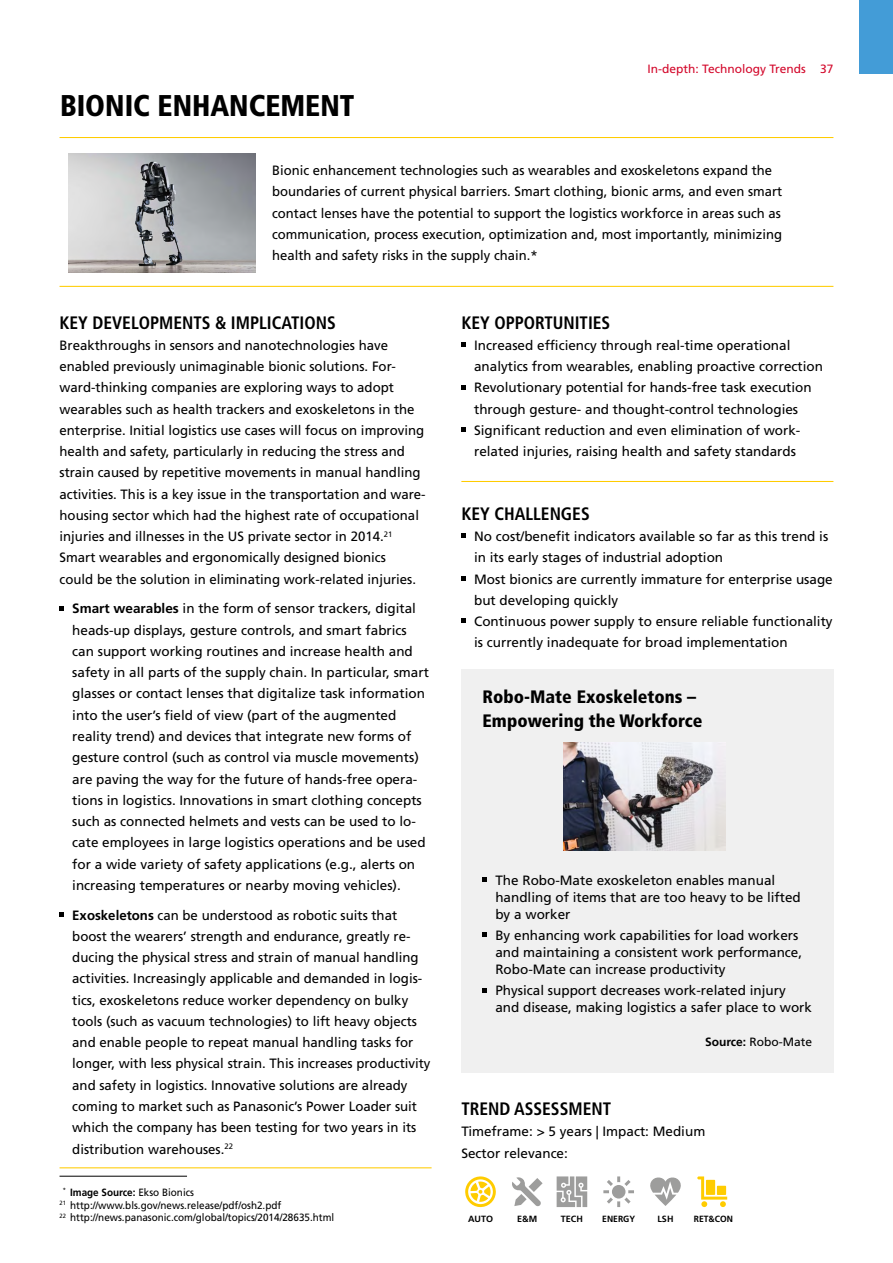
<style>
.page{position:relative;width:893px;height:1263px;background:#fff}
.page>*{position:absolute;margin:0;border:0;box-sizing:border-box;transform-origin:0 0}
.t1{font:900 condensed 30px "Frutiger LT Std";color:#000}
.t2{font:700 condensed 18px "Frutiger LT Std";color:#000}
.t3{font:900 condensed 18px/24px "Frutiger LT Std";color:#000}
.t4{font:13.5px/21.3px "Frutiger LT Std";color:#000}
.t5{font:12px "Frutiger LT Std";color:#d3072a}
.t6{font:12px "Frutiger LT Std";color:#000}
.t7{font:10.5px/12.8px "Frutiger LT Std";color:#000;scale:.94 1}
.t8{font:700 9px "Frutiger LT Std";color:#000}
.t9{font:700 9px "Frutiger LT Std";color:#000;scale:.95 1}
.s1{font-weight:700}
</style>
<div class="page">
<div style="left:859px;top:0;width:34px;height:74px;background:#439cd7"></div>
<svg style="left:60px;top:606px;width:4px;height:4px"></svg>
<svg style="left:60px;top:912px;width:4px;height:4px"></svg>
<div style="left:461px;top:669px;width:372px;height:403px;background:#f0f0f0"></div>
<svg style="left:483px;top:877px;width:4px;height:5px"></svg>
<svg style="left:483px;top:932px;width:4px;height:5px"></svg>
<svg style="left:483px;top:988px;width:4px;height:4px"></svg>
<img style="left:563px;top:742px;width:162px;height:108px">
<svg style="left:461px;top:342px;width:5px;height:5px"></svg>
<svg style="left:461px;top:385px;width:5px;height:4px"></svg>
<svg style="left:461px;top:427px;width:5px;height:5px"></svg>
<svg style="left:461px;top:534px;width:5px;height:4px"></svg>
<svg style="left:461px;top:576px;width:5px;height:5px"></svg>
<svg style="left:461px;top:619px;width:5px;height:4px"></svg>
<hr style="left:60px;top:137px;width:773px;height:1px;background:#fc0">
<hr style="left:60px;top:286px;width:773px;height:1px;background:#fc0">
<img style="left:68px;top:153px;width:187px;height:119px">
<hr style="left:461px;top:481px;width:372px;height:1px;background:#fc0">
<svg style="left:465px;top:1176px;width:31px;height:31px"></svg>
<svg style="left:512px;top:1177px;width:31px;height:29px"></svg>
<svg style="left:557px;top:1176px;width:30px;height:31px"></svg>
<svg style="left:603px;top:1176px;width:31px;height:31px"></svg>
<div style="left:612px;top:1185px;width:13px;height:13px;background:#9d9d9c;border-radius:50%"></div>
<svg style="left:697px;top:1176px;width:30px;height:31px"></svg>
<svg style="left:650px;top:1177px;width:31px;height:29px"></svg>
<hr style="left:60px;top:1176px;width:127px;height:1px;background:#000">
<hr style="left:60px;top:1167px;width:372px;height:1px;background:#fc0">
<h1 class="t1" style="left:60px;top:87px;width:296px">BIONIC ENHANCEMENT</h1>
<p class="t5" style="left:648px;top:62px;width:187px">In-depth: Technology Trends 37</p>
<p class="t4" style="left:272px;top:160px;width:512px">Bionic enhancement technologies such as wearables and exoskeletons expand the boundaries of current physical barriers. Smart clothing, bionic arms, and even smart contact lenses have the potential to support the logistics workforce in areas such as communication, process execution, optimization and, most importantly, minimizing health and safety risks in the supply chain.*</p>
<h2 class="t2" style="left:60px;top:312px;width:278px">KEY DEVELOPMENTS &amp; IMPLICATIONS</h2>
<p class="t4" style="left:60px;top:334px;width:368px">Breakthroughs in sensors and nanotechnologies have enabled previously unimaginable bionic solutions. For&shy;ward-thinking companies are exploring ways to adopt wearables such as health trackers and exoskeletons in the enterprise. Initial logistics use cases will focus on improving health and safety, particularly in reducing the stress and strain caused by repetitive movements in manual handling activities. This is a key issue in the transportation and ware&shy;housing sector which had the highest rate of occupational injuries and illnesses in the US private sector in 2014.<sup>21<br></sup>Smart wearables and ergonomically designed bionics<br>could be the solution in eliminating work-related injuries.</p>
<p class="t4" style="left:72px;top:598px;width:358px"><span class="s1">Smart wearables</span> in the form of sensor trackers, digital heads-up displays, gesture controls, and smart fabrics can support working routines and increase health and safety in all parts of the supply chain. In particular, smart glasses or contact lenses that digitalize task information into the user’s field of view (part of the augmented reality trend) and devices that integrate new forms of gesture control (such as control via muscle movements) are paving the way for the future of hands-free opera&shy;tions in logistics. Innovations in smart clothing concepts such as connected helmets and vests can be used to lo&shy;cate employees in large logistics operations and be used for a wide variety of safety applications (e.g., alerts on increasing temperatures or nearby moving vehicles).</p>
<p class="t4" style="left:72px;top:904px;width:360px"><span class="s1">Exoskeletons</span> can be understood as robotic suits that boost the wearers’ strength and endurance, greatly re&shy;ducing the physical stress and strain of manual handling activities. Increasingly applicable and demanded in logis&shy;tics, exoskeletons reduce worker dependency on bulky tools (such as vacuum technologies) to lift heavy objects and enable people to repeat manual handling tasks for longer, with less physical strain. This increases productivity and safety in logistics. Innovative solutions are already coming to market such as Panasonic’s Power Loader suit which the company has been testing for two years in its distribution warehouses.<sup>22</sup></p>
<p class="t7" style="left:60px;top:1186px;width:294px;text-indent:3px"><sup>*</sup> <span class="s1">Image Source:</span> Ekso Bionics<br><sup>21</sup> http://www.bls.gov/news.release/pdf/osh2.pdf<br><sup>22</sup> http://news.panasonic.com/global/topics/2014/28635.html</p>
<h2 class="t2" style="left:461px;top:312px;width:150px">KEY OPPORTUNITIES</h2>
<p class="t4" style="left:474px;top:334px;width:350px">Increased efficiency through real-time operational analytics from wearables, enabling proactive correction Revolutionary potential for hands-free task execution through gesture- and thought-control technologies Significant reduction and even elimination of work&shy;related injuries, raising health and safety standards</p>
<h2 class="t2" style="left:461px;top:503px;width:130px">KEY CHALLENGES</h2>
<p class="t4" style="left:474px;top:526px;width:360px">No cost/benefit indicators available so far as this trend is in its early stages of industrial adoption<br>Most bionics are currently immature for enterprise usage but developing quickly<br>Continuous power supply to ensure reliable functionality is currently inadequate for broad implementation</p>
<h2 class="t3" style="left:483px;top:685px;width:221px">Robo-Mate Exoskeletons –<br>Empowering the Workforce</h2>
<p class="t4" style="left:495px;top:872px;width:307px;line-height:17px">The Robo-Mate exoskeleton enables manual handling of items that are too heavy to be lifted by a worker</p>
<p class="t4" style="left:495px;top:927px;width:308px;line-height:17px">By enhancing work capabilities for load workers and maintaining a consistent work performance,<br>Robo-Mate can increase productivity</p>
<p class="t4" style="left:495px;top:982px;width:318px;line-height:17px">Physical support decreases work-related injury and disease, making logistics a safer place to work</p>
<p class="t6" style="left:705px;top:1035px;width:109px"><span class="s1">Source:</span> Robo-Mate</p>
<h2 class="t2" style="left:461px;top:1098px;width:151px">TREND ASSESSMENT</h2>
<p class="t4" style="left:461px;top:1121px;width:245px">Timeframe: &gt; 5 years | Impact: Medium<br>Sector relevance:</p>
<p class="t8" style="left:468px;top:1213px;width:27px">AUTO</p>
<p class="t8" style="left:517px;top:1213px;width:21px">E&amp;M</p>
<p class="t8" style="left:561px;top:1213px;width:24px">TECH</p>
<p class="t9" style="left:602px;top:1213px;width:36px">ENERGY</p>
<p class="t8" style="left:657px;top:1213px;width:18px">LSH</p>
<p class="t9" style="left:694px;top:1213px;width:43px">RET&amp;CON</p>
</div>
